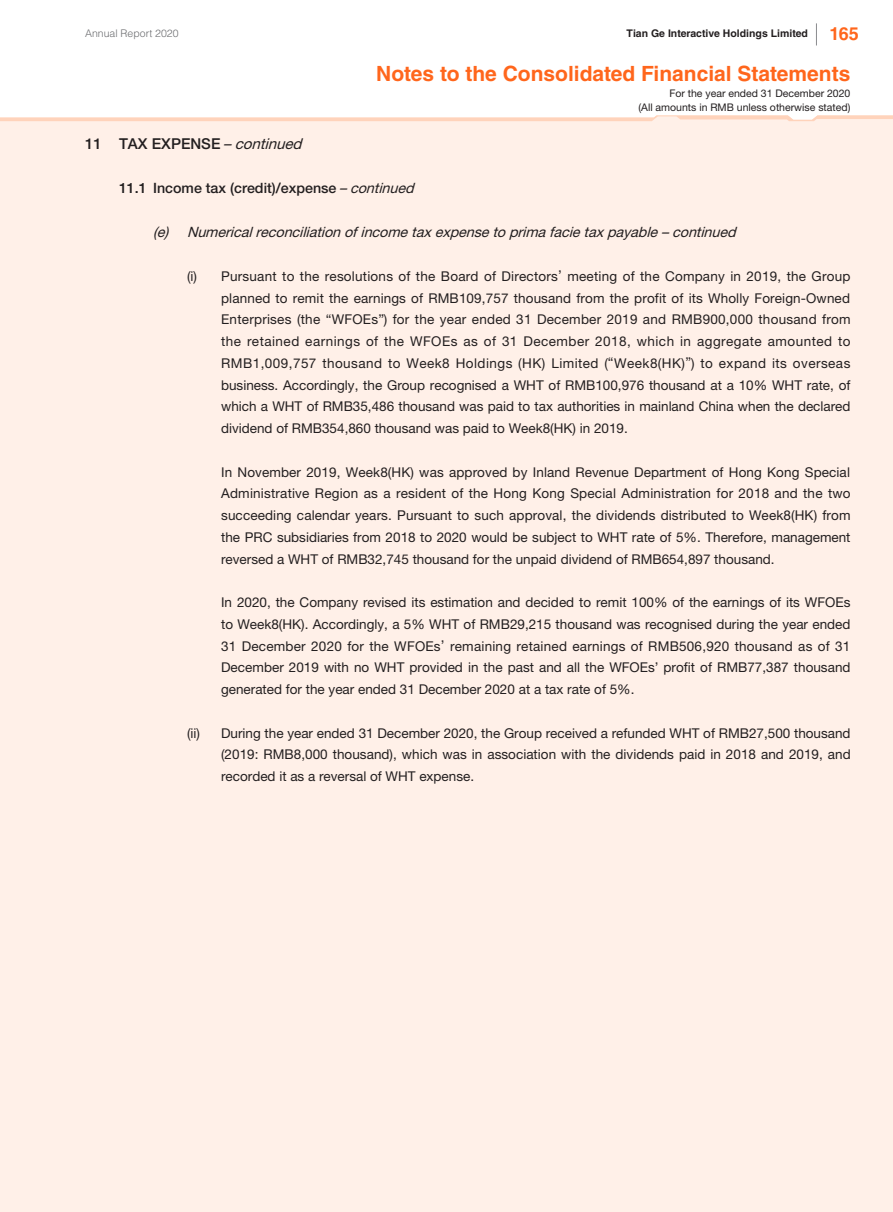
<style>
.page{position:relative;width:893px;height:1212px;background:#fff}
.page>*{position:absolute;margin:0;border:0;box-sizing:border-box;transform-origin:0 0}
.t1{font:700 21px "Helvetica LT Std";color:#ff661c}
.t2{font:700 18px "Helvetica LT Std";color:#ff661c}
.t3{font:500 15px "Helvetica Neue LT Std";color:#231f20}
.t4{font:italic 14.25px "Helvetica Neue LT Std";color:#231f20}
.t5{font:500 14.25px "Helvetica Neue LT Std";color:#231f20}
.t6{font:13.5px/21.8px "Helvetica Neue LT Std";color:#231f20;text-align:justify}
.t7{font:10.5px/13.5px "Helvetica Neue LT Std";color:#231f20;text-align:right}
.t8{font:700 10.5px "Helvetica LT Std";color:#231f20}
.t9{font:300 10.5px "Helvetica LT Std";color:#6c6d70}
.s1{font-weight:400;font-style:italic}
</style>
<div class="page">
<div style="left:0;top:123px;width:893px;height:1089px;background:#fff0e8"></div>
<svg style="left:0;top:115px;width:893px;height:8px"></svg>
<svg style="left:816px;top:23px;width:1px;height:22px"></svg>
<h2 class="t2" style="left:830px;top:23px;width:31px">165</h2>
<h1 class="t1" style="left:376px;top:61px;width:476px">Notes to the Consolidated Financial Statements</h1>
<p class="t7" style="left:638px;top:87px;width:213px">For the year ended 31 December 2020<br>(All amounts in RMB unless otherwise stated)</p>
<p class="t9" style="left:85px;top:27px;width:95px">Annual Report 2020</p>
<p class="t8" style="left:627px;top:27px;width:183px">Tian Ge Interactive Holdings Limited</p>
<p class="t3" style="left:85px;top:135px;width:223px">11 TAX EXPENSE <span class="s1">–continued</span></p>
<p class="t5" style="left:119px;top:179px;width:300px">11.1 Income tax (credit)/expense <span class="s1">–continued</span></p>
<p class="t4" style="left:153px;top:224px;width:588px">(e) Numericalreconciliationofincometaxexpensetoprimafacietaxpayable–continued</p>
<p class="t6" style="left:221px;top:265px;width:631px;text-indent:-34px">(i) Pursuant to the resolutions of the Board of Directors’ meeting of the Company in 2019, the Group planned to remit the earnings of RMB109,757 thousand from the profit of its Wholly Foreign-Owned Enterprises (the “WFOEs”) for the year ended 31 December 2019 and RMB900,000 thousand from the retained earnings of the WFOEs as of 31 December 2018, which in aggregate amounted to RMB1,009,757 thousand to Week8 Holdings (HK) Limited (“Week8(HK)”) to expand its overseas business. Accordingly, the Group recognised a WHT of RMB100,976 thousand at a 10% WHT rate, of which a WHT of RMB35,486 thousand was paid to tax authorities in mainland China when the declared dividend of RMB354,860 thousand was paid to Week8(HK) in 2019.</p>
<p class="t6" style="left:221px;top:461px;width:631px">In November 2019, Week8(HK) was approved by Inland Revenue Department of Hong Kong Special Administrative Region as a resident of the Hong Kong Special Administration for 2018 and the two succeeding calendar years. Pursuant to such approval, the dividends distributed to Week8(HK) from the PRC subsidiaries from 2018 to 2020 would be subject to WHT rate of 5%. Therefore, management reversed a WHT of RMB32,745 thousand for the unpaid dividend of RMB654,897 thousand.</p>
<p class="t6" style="left:221px;top:591px;width:631px">In 2020, the Company revised its estimation and decided to remit 100% of the earnings of its WFOEs to Week8(HK). Accordingly, a 5% WHT of RMB29,215 thousand was recognised during the year ended 31 December 2020 for the WFOEs’ remaining retained earnings of RMB506,920 thousand as of 31<br>December 2019 with no WHT provided in the past and all the WFOEs’ profit of RMB77,387 thousand generated for the year ended 31 December 2020 at a tax rate of 5%.</p>
<p class="t6" style="left:187px;top:722px;width:14px">(ii)</p>
<p class="t6" style="left:221px;top:722px;width:631px">During the year ended 31 December 2020, the Group received a refunded WHT of RMB27,500 thousand (2019: RMB8,000 thousand), which was in association with the dividends paid in 2018 and 2019, and recorded it as a reversal of WHT expense.</p>
</div>
